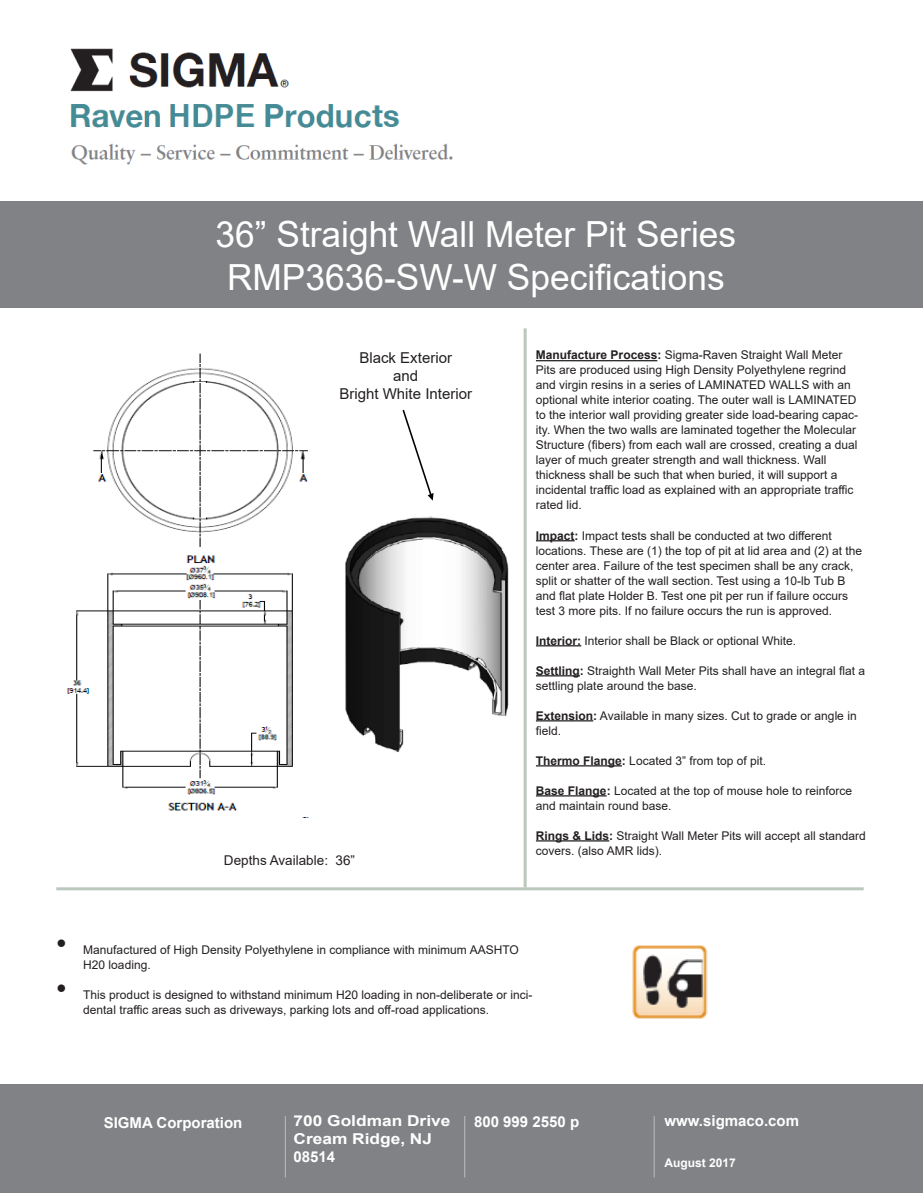
<style>
.page{position:relative;width:923px;height:1193px;background:#fff}
.page>*{position:absolute;margin:0;border:0;box-sizing:border-box;transform-origin:0 0}
.t1{font:36px "Arial";color:#fff}
.t2{font:700 15px "Arial";color:#fff}
.Locations_List{font:15px "Arial";color:#231f20}
.t3{font:700 15px "Arial";color:#fff;scale:1.15 1}
.Locations_List-2{font:13.5px "Arial";color:#231f20}
.Locations_List-3{font:12px/15px "Arial";color:#231f20}
.t4{font:700 12px "Arial";color:#fff}
.s1{font-weight:700}
.s2{font-size:30px}
</style>
<div class="page">
<img style="left:70px;top:48px;width:383px;height:117px">
<div style="left:0;top:202px;width:922px;height:106px;background:#808285"></div>
<div style="left:0;top:1084px;width:922px;height:108px;background:#808285"></div>
<hr style="left:285px;top:1116px;width:1px;height:61px;background:#bcbdc0">
<hr style="left:464px;top:1116px;width:1px;height:61px;background:#bcbdc0">
<hr style="left:653px;top:1116px;width:1px;height:61px;background:#bcbdc0">
<hr style="left:536px;top:360px;width:121px;height:1px;background:#231f20">
<hr style="left:536px;top:540px;width:38px;height:1px;background:#231f20">
<hr style="left:536px;top:645px;width:45px;height:1px;background:#231f20">
<hr style="left:536px;top:675px;width:44px;height:1px;background:#231f20">
<hr style="left:536px;top:720px;width:57px;height:1px;background:#231f20">
<hr style="left:536px;top:765px;width:86px;height:1px;background:#231f20">
<hr style="left:536px;top:795px;width:70px;height:1px;background:#231f20">
<hr style="left:536px;top:840px;width:73px;height:1px;background:#231f20">
<hr style="left:523px;top:328px;width:3px;height:559px;background:#bbc7bc">
<hr style="left:56px;top:887px;width:807px;height:3px;background:#bbc7bc">
<img style="left:632px;top:945px;width:76px;height:74px">
<svg style="left:402px;top:409px;width:31px;height:91px"></svg>
<img style="left:345px;top:516px;width:164px;height:236px">
<img style="left:66px;top:353px;width:242px;height:458px">
<div style="left:289px;top:767px;width:28px;height:50px;background:#fff"></div>
<p class="t1" style="left:216px;top:210px;width:522px">36” Straight Wall Meter Pit Series</p>
<p class="t1" style="left:227px;top:253px;width:499px">RMP3636-SW-W Specifications</p>
<p class="Locations_List" style="left:359px;top:348px;width:94px">Black Exterior</p>
<p class="Locations_List" style="left:393px;top:366px;width:27px">and</p>
<p class="Locations_List" style="left:339px;top:384px;width:134px">Bright White Interior</p>
<p class="Locations_List-2" style="left:224px;top:851px;width:133px">Depths Available: 36”</p>
<p class="Locations_List-3" style="left:536px;top:347px;width:324px"><span class="s1">Manufacture Process:</span> Sigma-Raven Straight Wall Meter Pits are produced using High Density Polyethylene regrind and virgin resins in a series of LAMINATED WALLS with an optional white interior coating. The outer wall is LAMINATED to the interior wall providing greater side load-bearing capac&shy;ity. When the two walls are laminated together the Molecular Structure (fibers) from each wall are crossed, creating a dual layer of much greater strength and wall thickness. Wall</p>
<p class="Locations_List-3" style="left:536px;top:467px;width:319px">thickness shall be such that when buried, it will support a incidental traffic load as explained with an appropriate traffic rated lid.</p>
<p class="Locations_List-3" style="left:536px;top:527px;width:327px"><span class="s1">Impact:</span> Impact tests shall be conducted at two different locations. These are (1) the top of pit at lid area and (2) at the center area. Failure of the test specimen shall be any crack, split or shatter of the wall section. Test using a 10-lb Tub B and flat plate Holder B. Test one pit per run if failure occurs test 3 more pits. If no failure occurs the run is approved.</p>
<p class="Locations_List-3" style="left:536px;top:632px;width:262px"><span class="s1">Interior:</span> Interior shall be Black or optional White.</p>
<p class="Locations_List-3" style="left:536px;top:662px;width:330px"><span class="s1">Settling:</span> Straighth Wall Meter Pits shall have an integral flat a settling plate around the base.</p>
<p class="Locations_List-3" style="left:536px;top:707px;width:322px"><span class="s1">Extension:</span> Available in many sizes. Cut to grade or angle in field.</p>
<p class="Locations_List-3" style="left:536px;top:752px;width:232px"><span class="s1">Thermo Flange:</span> Located 3” from top of pit.</p>
<p class="Locations_List-3" style="left:536px;top:782px;width:318px"><span class="s1">Base Flange:</span> Located at the top of mouse hole to reinforce and maintain round base.</p>
<p class="Locations_List-3" style="left:536px;top:827px;width:331px"><span class="s1">Rings &amp; Lids:</span> Straight Wall Meter Pits will accept all standard covers. (also AMR lids).</p>
<p class="Locations_List-3" style="left:83px;top:942px;width:437px;text-indent:-27px"><span class="s2">•</span> Manufactured of High Density Polyethylene in compliance with minimum AASHTO<br>H20 loading.</p>
<p class="Locations_List-3" style="left:83px;top:987px;width:450px;text-indent:-27px"><span class="s2">•</span> This product is designed to withstand minimum H20 loading in non-deliberate or inci&shy;dental traffic areas such as driveways, parking lots and off-road applications.</p>
<p class="t3" style="left:293px;top:1109px;width:138px">700 Goldman Drive</p>
<p class="t3" style="left:293px;top:1127px;width:122px">Cream Ridge, NJ</p>
<p class="t2" style="left:293px;top:1145px;width:43px">08514</p>
<p class="t2" style="left:104px;top:1111px;width:140px">SIGMA Corporation</p>
<p class="t2" style="left:474px;top:1110px;width:107px">800 999 2550 p</p>
<p class="t2" style="left:664px;top:1110px;width:136px">www.sigmaco.com</p>
<p class="t4" style="left:664px;top:1154px;width:73px">August 2017</p>
</div>
